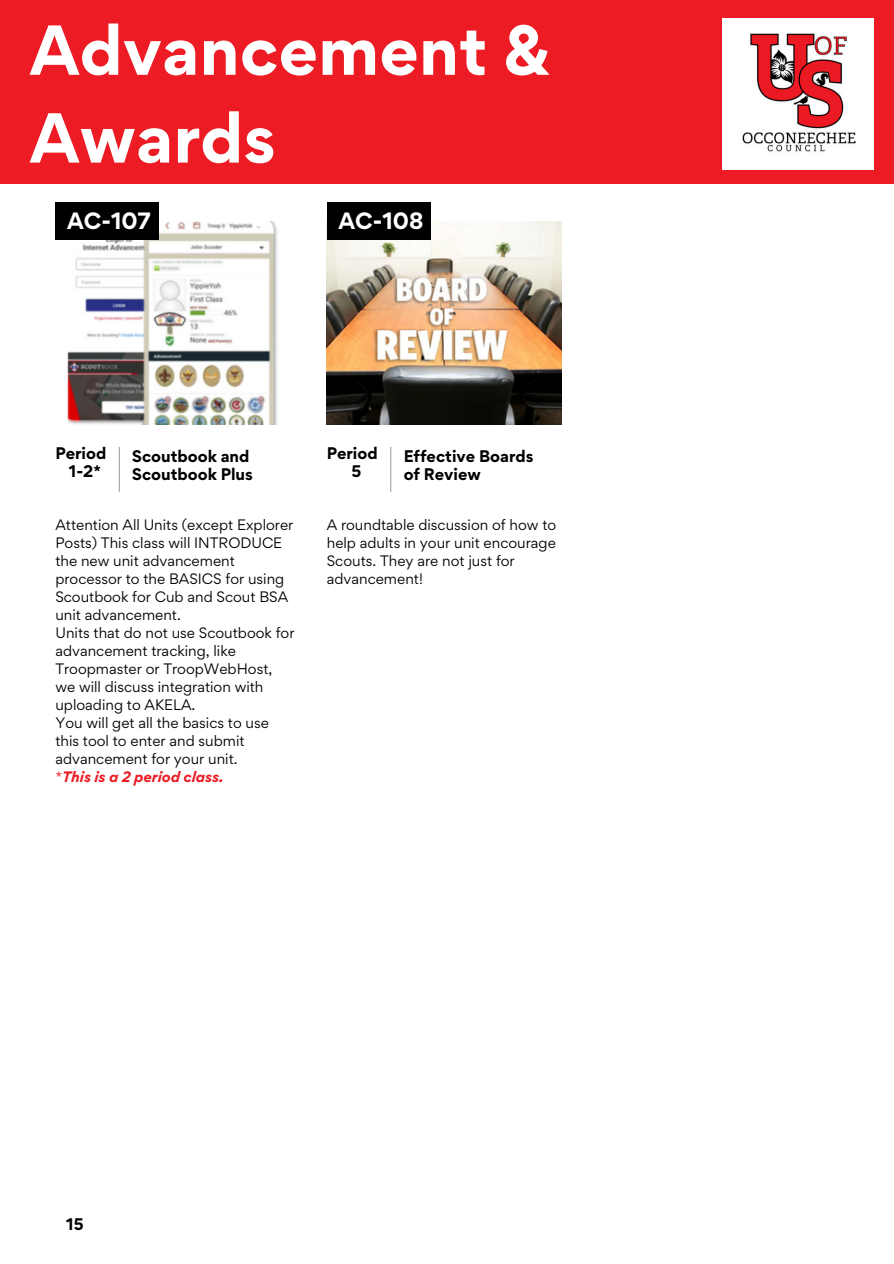
<style>
.page{position:relative;width:894px;height:1264px;background:#fff}
.page>*{position:absolute;margin:0;border:0;box-sizing:border-box;transform-origin:0 0}
.t1{font:700 63px/87.8px "Gordita";color:#fff}
.t2{font:700 21px "Gordita";color:#fff}
.t3{font:700 15px/18px "Gordita";color:#000}
.t4{font:13.5px/18px "Gordita";color:#000}
.t5{font:italic 700 13.5px "Gordita";color:#ec1b24}
.s1{font-weight:400;font-style:normal}
</style>
<div class="page">
<img style="left:67px;top:221px;width:210px;height:204px">
<div style="left:0;top:0;width:893px;height:183px;background:#ec1b24"></div>
<img style="left:722px;top:19px;width:151px;height:150px">
<hr style="left:119px;top:447px;width:1px;height:45px;background:#a6a6a6">
<img style="left:327px;top:221px;width:234px;height:204px">
<hr style="left:390px;top:447px;width:1px;height:45px;background:#a6a6a6">
<div style="left:55px;top:202px;width:104px;height:38px;background:#000"></div>
<div style="left:327px;top:202px;width:103px;height:38px;background:#000"></div>
<h3 class="t1" style="left:30px;top:6px;width:522px">Advancement &amp;<br>Awards</h3>
<p class="t2" style="left:67px;top:207px;width:85px">AC-107</p>
<p class="t2" style="left:338px;top:206px;width:86px">AC-108</p>
<p class="t3" style="left:55px;top:443px;width:52px;text-align:center">Period<br>1-2*</p>
<p class="t3" style="left:327px;top:443px;width:52px;text-align:center">Period<br>5</p>
<h3 class="t3" style="left:132px;top:447px;width:122px">Scoutbook and<br>Scoutbook Plus</h3>
<p class="t3" style="left:403px;top:447px;width:131px">Effective Boards of Review</p>
<p class="t4" style="left:55px;top:515px;width:239px">Attention All Units (except Explorer<br>Posts) This class will INTRODUCE the new unit advancement processor to the BASICS for using<br>Scoutbook for Cub and Scout BSA unit advancement.</p>
<h2 class="t4" style="left:55px;top:623px;width:240px">Units that do not use Scoutbook for advancement tracking, like<br>Troopmaster or TroopWebHost, we will discuss integration with uploading to AKELA.</h2>
<h2 class="t4" style="left:55px;top:713px;width:215px">You will get all the basics to use this tool to enter and submit advancement for your unit.</h2>
<h3 class="t5" style="left:55px;top:767px;width:170px"><span class="s1">*</span>This is a 2 period class.</h3>
<p class="t4" style="left:327px;top:515px;width:231px">A roundtable discussion of how to help adults in your unit encourage<br>Scouts. They are not just for advancement!</p>
<h3 class="t3" style="left:66px;top:1215px;width:19px">15</h3>
</div>
